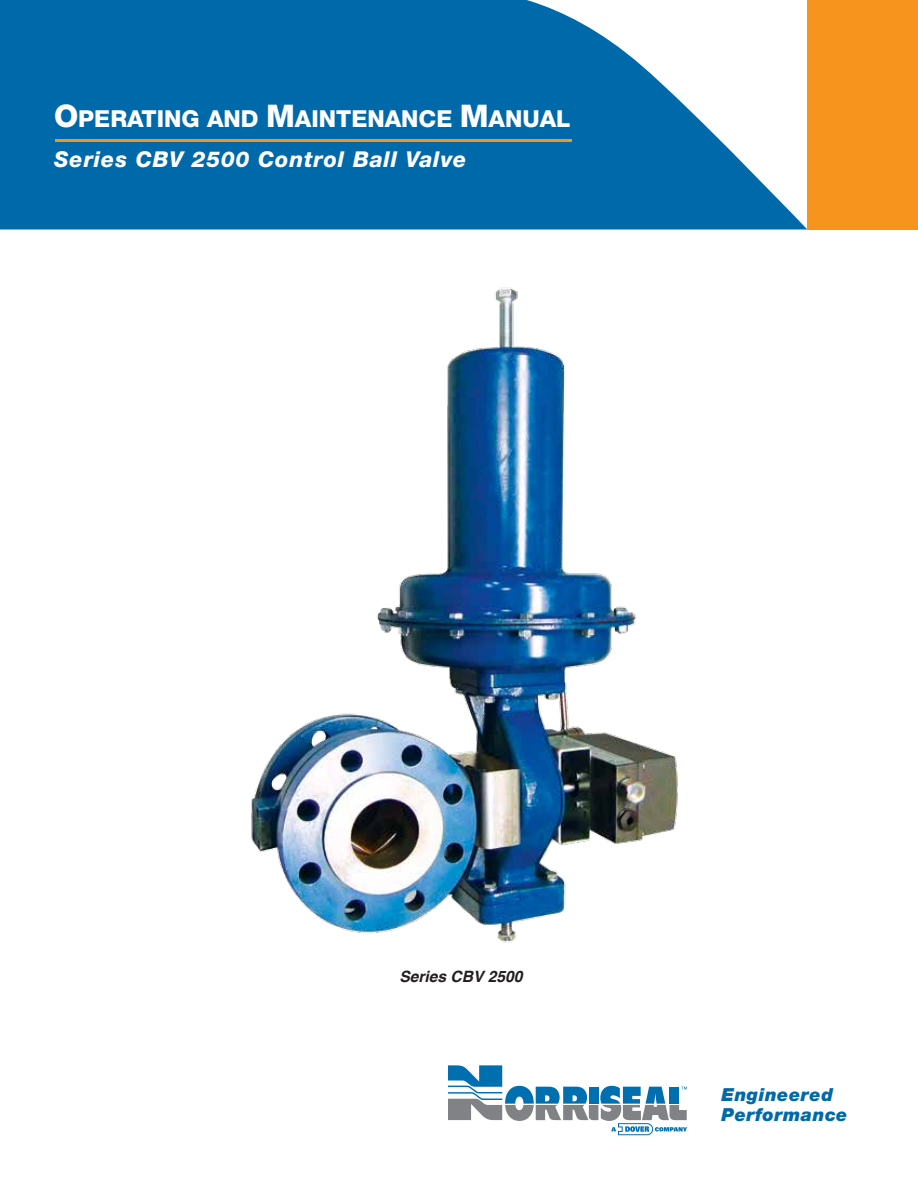
<style>
.page{position:relative;width:918px;height:1188px;background:#fff}
.page>*{position:absolute;margin:0;border:0;box-sizing:border-box;transform-origin:0 0}
.t1{font:800 23.4px "Helvetica Neue";color:#fff}
.t2{font:italic 800 21.9px "Helvetica Neue";letter-spacing:.04em;color:#fff}
.t3{font:italic 900 18px/19.5px "Helvetica Neue";letter-spacing:.03em;color:#0069aa}
.t4{font:italic 700 15.6px "Helvetica";color:#231f20}
.s1{font-size:31.2px}
</style>
<div class="page">
<svg style="left:0;top:0;width:807px;height:229px;background:#257fb6"></svg>
<div style="left:807px;top:0;width:111px;height:230px;background:#f7941e"></div>
<hr style="left:56px;top:139px;width:516px;height:3px;background:#f7941e">
<svg style="left:448px;top:1065px;width:239px;height:70px"></svg>
<img style="left:251px;top:287px;width:427px;height:656px">
<p class="t1" style="left:54px;top:105px;width:518px"><span class="s1">O</span>PERATING AND <span class="s1">M</span>AINTENANCE <span class="s1">M</span>ANUAL</p>
<p class="t2" style="left:54px;top:147px;width:414px">Series CBV 2500 Control Ball Valve</p>
<p class="t4" style="left:399px;top:963px;width:125px">Series CBV 2500</p>
<p class="t3" style="left:722px;top:1085px;width:128px">Engineered<br>Performance</p>
</div>
